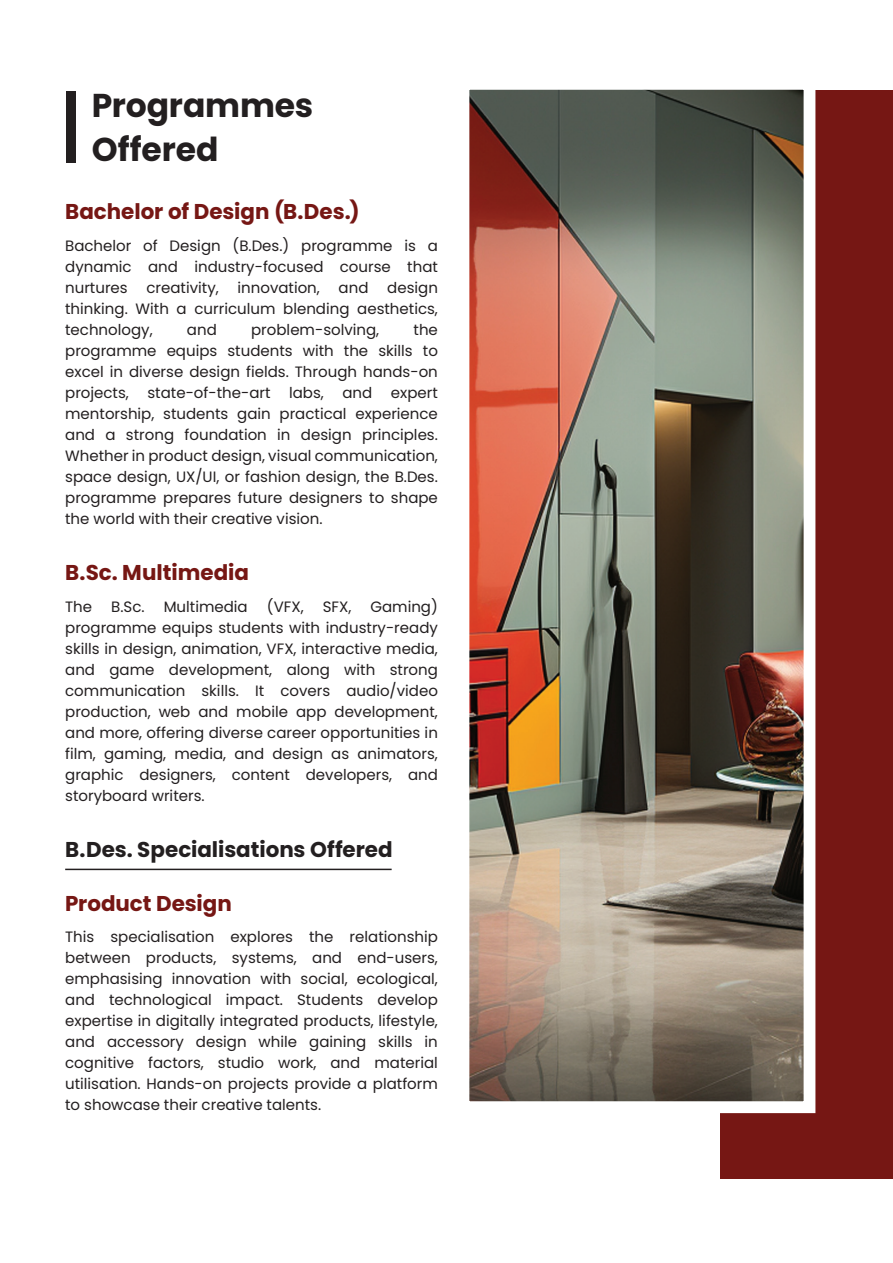
<style>
.page{position:relative;width:893px;height:1263px;background:#fff}
.page>*{position:absolute;margin:0;border:0;box-sizing:border-box;transform-origin:0 0}
.t1{font:700 33px/43.8px "Poppins";letter-spacing:-.005em;color:#231f20}
.t2{font:700 21.45px "Poppins";color:#761714}
.t3{font:700 21.45px "Poppins";color:#231f20}
.t4{font:15px/21px "Poppins";color:#231f20;text-align:justify}
</style>
<div class="page">
<div style="left:720px;top:90px;width:172px;height:1088px;background:#761714"></div>
<img style="left:470px;top:91px;width:332px;height:1009px">
<div style="left:457px;top:78px;width:358px;height:1035px;border:12px solid #fff"></div>
<div style="left:66px;top:91px;width:10px;height:71px;background:#231f20"></div>
<hr style="left:65px;top:869px;width:327px;height:1px;background:#231f20">
<h1 class="t1" style="left:92px;top:84px;width:223px">Programmes<br>Offered</h1>
<h2 class="t2" style="left:65px;top:199px;width:296px">Bachelor of Design (B.Des.)</h2>
<p class="t4" style="left:65px;top:235px;width:374px">Bachelor of Design (B.Des.) programme is a dynamic and industry-focused course that nurtures creativity, innovation, and design thinking. With a curriculum blending aesthetics, technology,</p>
<p class="t4" style="left:187px;top:319px;width:31px">and</p>
<p class="t4" style="left:251px;top:319px;width:130px">problem-solving,</p>
<p class="t4" style="left:65px;top:319px;width:374px;text-indent:348px">the programme equips students with the skills to excel in diverse design fields. Through hands-on projects, state-of-the-art labs, and expert mentorship, students gain practical experience and a strong foundation in design principles.<br>Whether in product design, visual communication, space design, UX/UI, or fashion design, the B.Des. programme prepares future designers to shape the world with their creative vision.</p>
<h2 class="t2" style="left:65px;top:560px;width:185px">B.Sc. Multimedia</h2>
<p class="t4" style="left:65px;top:596px;width:374px;text-indent:305px">Gaming) programme equips students with industry-ready skills in design, animation, VFX, interactive media, and game development, along with strong communication skills. It covers audio/video production, web and mobile app development, and more, offering diverse career opportunities in film, gaming, media, and design as animators, graphic designers, content developers, and storyboard writers.</p>
<p class="t4" style="left:65px;top:596px;width:29px">The</p>
<p class="t4" style="left:111px;top:596px;width:35px">B.Sc.</p>
<p class="t4" style="left:164px;top:596px;width:86px">Multimedia</p>
<p class="t4" style="left:267px;top:596px;width:38px">(VFX,</p>
<p class="t4" style="left:323px;top:596px;width:30px">SFX,</p>
<h2 class="t3" style="left:65px;top:837px;width:329px">B.Des. Specialisations Offered</h2>
<h2 class="t2" style="left:65px;top:891px;width:168px">Product Design</h2>
<p class="t4" style="left:65px;top:927px;width:374px">This specialisation explores the relationship between products, systems, and end-users, emphasising innovation with social, ecological, and technological impact. Students develop expertise in digitally integrated products, lifestyle, and accessory design while gaining skills in cognitive factors, studio work, and material utilisation. Hands-on projects provide a platform to showcase their creative talents.</p>
</div>
